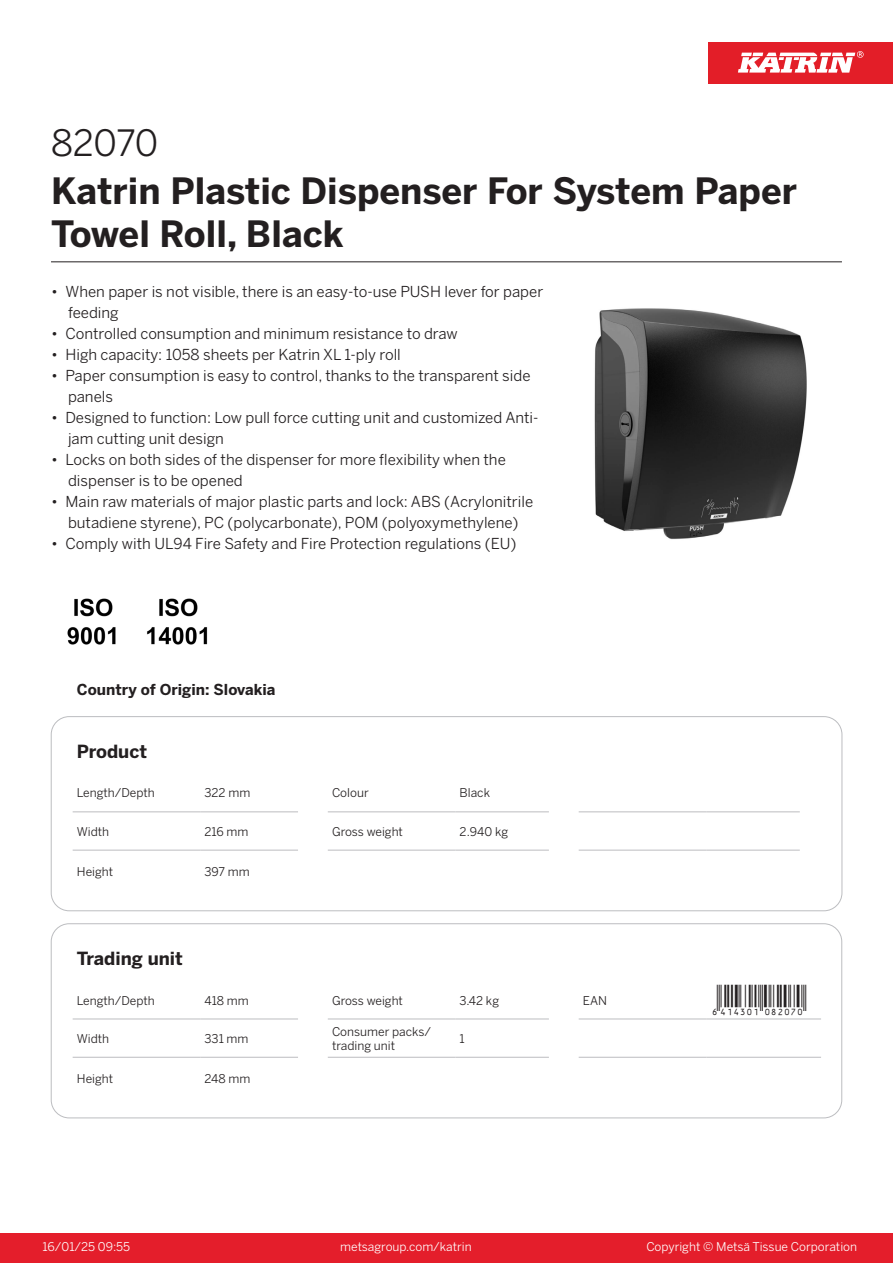
<style>
.page{position:relative;width:893px;height:1263px;background:#fff}
.page>*{position:absolute;margin:0;border:0;box-sizing:border-box;transform-origin:0 0}
.Product_Name{font:700 36px/43.2px "Benton Sans";color:#231f20}
.External_material_co{font:36px "Benton Sans";letter-spacing:-.02em;color:#231f20}
.T_EAN{font:30px "Viisas EAN Matala";color:#231f20}
.T_TableHeader{font:700 18px "Benton Sans";color:#231f20}
.MarketingBullets{font:15px/21px "Benton Sans";color:#231f20}
.Country_of_Origin{font:700 15px "Benton Sans";color:#231f20}
.T_TableBody{font:12px/14.4px "Benton Sans";color:#231f20}
.t1{font:12px "Benton Sans";color:#fff}
</style>
<div class="page">
<div style="left:0;top:1233px;width:893px;height:30px;background:#e41e2b"></div>
<div style="left:708px;top:43px;width:185px;height:41px;background:#e31e28"></div>
<svg style="left:738px;top:51px;width:126px;height:22px"></svg>
<hr style="left:73px;top:812px;width:127px;height:1px;background:#bcbdc0">
<hr style="left:200px;top:812px;width:98px;height:1px;background:#bcbdc0">
<hr style="left:328px;top:812px;width:127px;height:1px;background:#bcbdc0">
<hr style="left:455px;top:812px;width:94px;height:1px;background:#bcbdc0">
<hr style="left:579px;top:812px;width:127px;height:1px;background:#bcbdc0">
<hr style="left:706px;top:812px;width:94px;height:1px;background:#bcbdc0">
<hr style="left:73px;top:850px;width:127px;height:1px;background:#bcbdc0">
<hr style="left:200px;top:850px;width:98px;height:1px;background:#bcbdc0">
<hr style="left:328px;top:850px;width:127px;height:1px;background:#bcbdc0">
<hr style="left:455px;top:850px;width:94px;height:1px;background:#bcbdc0">
<hr style="left:579px;top:850px;width:127px;height:1px;background:#bcbdc0">
<hr style="left:706px;top:850px;width:94px;height:1px;background:#bcbdc0">
<div style="left:51px;top:716px;width:791px;height:195px;border:1px solid #bcbdc0;border-radius:18px"></div>
<hr style="left:73px;top:1019px;width:127px;height:1px;background:#bcbdc0">
<hr style="left:200px;top:1019px;width:98px;height:1px;background:#bcbdc0">
<hr style="left:328px;top:1019px;width:127px;height:1px;background:#bcbdc0">
<hr style="left:455px;top:1019px;width:94px;height:1px;background:#bcbdc0">
<hr style="left:579px;top:1019px;width:127px;height:1px;background:#bcbdc0">
<hr style="left:706px;top:1019px;width:115px;height:1px;background:#bcbdc0">
<hr style="left:73px;top:1057px;width:127px;height:1px;background:#bcbdc0">
<hr style="left:200px;top:1057px;width:98px;height:1px;background:#bcbdc0">
<hr style="left:328px;top:1057px;width:127px;height:1px;background:#bcbdc0">
<hr style="left:455px;top:1057px;width:94px;height:1px;background:#bcbdc0">
<hr style="left:579px;top:1057px;width:127px;height:1px;background:#bcbdc0">
<hr style="left:706px;top:1057px;width:115px;height:1px;background:#bcbdc0">
<div style="left:51px;top:923px;width:791px;height:195px;border:1px solid #bcbdc0;border-radius:18px"></div>
<img style="left:594px;top:308px;width:213px;height:232px">
<img style="left:67px;top:598px;width:49px;height:47px">
<img style="left:147px;top:598px;width:61px;height:47px">
<hr style="left:51px;top:261px;width:791px;height:1px;background:#231f20">
<p class="External_material_co" style="left:51px;top:121px;width:109px">82070</p>
<p class="Product_Name" style="left:51px;top:170px;width:747px">Katrin Plastic Dispenser For System Paper<br>Towel Roll, Black</p>
<p class="MarketingBullets" style="left:68px;top:281px;width:477px;text-indent:-17px">• When paper is not visible, there is an easy-to-use PUSH lever for paper feeding</p>
<p class="MarketingBullets" style="left:51px;top:323px;width:408px">• Controlled consumption and minimum resistance to draw</p>
<p class="MarketingBullets" style="left:51px;top:344px;width:351px">• High capacity: 1058 sheets per Katrin XL 1-ply roll</p>
<p class="MarketingBullets" style="left:68px;top:365px;width:464px;text-indent:-17px">• Paper consumption is easy to control, thanks to the transparent side panels</p>
<p class="MarketingBullets" style="left:68px;top:407px;width:472px;text-indent:-17px">• Designed to function: Low pull force cutting unit and customized Anti&shy;jam cutting unit design</p>
<p class="MarketingBullets" style="left:68px;top:449px;width:439px;text-indent:-17px">• Locks on both sides of the dispenser for more flexibility when the dispenser is to be opened</p>
<p class="MarketingBullets" style="left:51px;top:491px;width:484px;text-align:center">• Main raw materials of major plastic parts and lock: ABS (Acrylonitrile butadiene styrene), PC (polycarbonate), POM (polyoxymethylene)</p>
<p class="MarketingBullets" style="left:51px;top:533px;width:467px">• Comply with UL94 Fire Safety and Fire Protection regulations (EU)</p>
<p class="Country_of_Origin" style="left:77px;top:680px;width:200px">Country of Origin: Slovakia</p>
<p class="T_TableHeader" style="left:77px;top:740px;width:72px">Product</p>
<p class="T_TableBody" style="left:77px;top:786px;width:79px">Length/Depth</p>
<p class="T_TableBody" style="left:204px;top:786px;width:47px">322 mm</p>
<p class="T_TableBody" style="left:332px;top:786px;width:38px">Colour</p>
<p class="T_TableBody" style="left:460px;top:786px;width:32px">Black</p>
<p class="T_TableBody" style="left:77px;top:824px;width:34px">Width</p>
<p class="T_TableBody" style="left:204px;top:824px;width:46px">216 mm</p>
<p class="T_TableBody" style="left:332px;top:824px;width:72px">Gross weight</p>
<p class="T_TableBody" style="left:460px;top:824px;width:50px">2.940 kg</p>
<p class="T_TableBody" style="left:77px;top:864px;width:38px">Height</p>
<p class="T_TableBody" style="left:204px;top:864px;width:47px">397 mm</p>
<p class="T_TableHeader" style="left:77px;top:947px;width:108px">Trading unit</p>
<p class="T_TableBody" style="left:77px;top:993px;width:79px">Length/Depth</p>
<p class="T_TableBody" style="left:204px;top:993px;width:46px">418 mm</p>
<p class="T_TableBody" style="left:332px;top:993px;width:72px">Gross weight</p>
<p class="T_TableBody" style="left:460px;top:993px;width:41px">3.42 kg</p>
<p class="T_TableBody" style="left:583px;top:993px;width:26px">EAN</p>
<p class="T_EAN" style="left:710px;top:984px;width:97px">*6414301082070*</p>
<p class="T_TableBody" style="left:77px;top:1031px;width:34px">Width</p>
<p class="T_TableBody" style="left:204px;top:1031px;width:45px">331 mm</p>
<p class="T_TableBody" style="left:332px;top:1024px;width:100px">Consumer packs/ trading unit</p>
<p class="T_TableBody" style="left:460px;top:1031px;width:7px">1</p>
<p class="T_TableBody" style="left:77px;top:1072px;width:38px">Height</p>
<p class="T_TableBody" style="left:204px;top:1072px;width:47px">248 mm</p>
<p class="t1" style="left:43px;top:1239px;width:89px">16/01/25 09:55</p>
<p class="t1" style="left:340px;top:1239px;width:133px">metsagroup.com/katrin</p>
<p class="t1" style="left:646px;top:1239px;width:212px">Copyright © Metsä Tissue Corporation</p>
</div>
